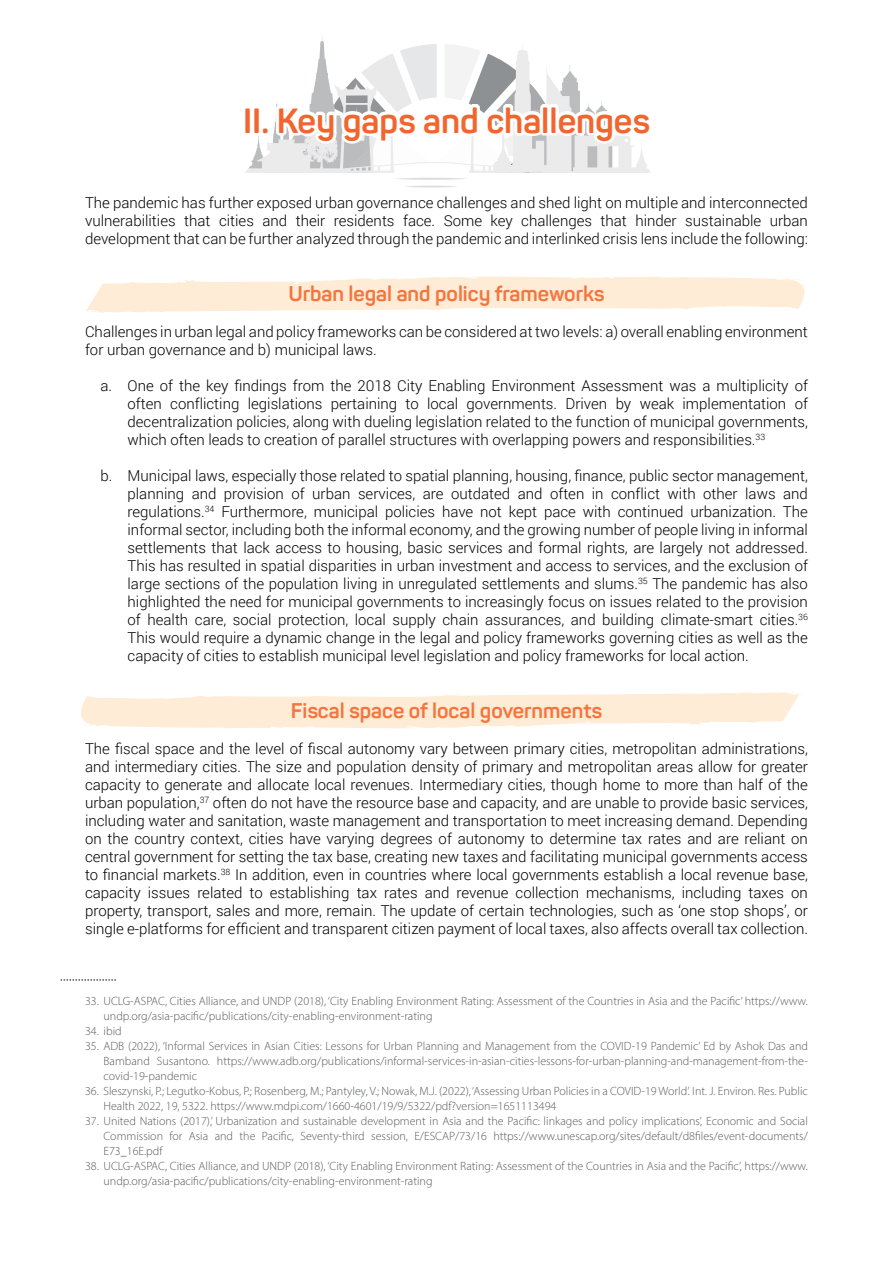
<style>
.page{position:relative;width:893px;height:1263px;background:#fff}
.page>*{position:absolute;margin:0;border:0;box-sizing:border-box;transform-origin:0 0}
.t1{font:700 34.5px "Panton";color:#f2652e}
.t2{font:700 21px "Panton";color:#f4753e}
.t3{font:300 15px/18px "Roboto";color:#000;text-align:justify}
.t4{font:300 12px/15px "Myriad Pro";color:#58595b}
</style>
<div class="page">
<svg style="left:406px;top:186px;width:50px;height:2px"></svg>
<svg style="left:85px;top:276px;width:720px;height:37px"></svg>
<svg style="left:81px;top:692px;width:718px;height:37px"></svg>
<svg style="left:245px;top:36px;width:406px;height:144px"></svg>
<svg style="left:61px;top:980px;width:55px;height:1px"></svg>
<h1 class="t1" style="left:243px;top:99px;width:408px">II. Key gaps and challenges</h1>
<p class="t3" style="left:85px;top:193px;width:724px">The pandemic has further exposed urban governance challenges and shed light on multiple and interconnected vulnerabilities that cities and their residents face. Some key challenges that hinder sustainable urban development that can be further analyzed through the pandemic and interlinked crisis lens include the following:</p>
<h2 class="t2" style="left:288px;top:281px;width:318px">Urban legal and policy frameworks</h2>
<p class="t3" style="left:85px;top:322px;width:724px">Challenges in urban legal and policy frameworks can be considered at two levels: a) overall enabling environment for urban governance and b) municipal laws.</p>
<p class="t3" style="left:128px;top:376px;width:682px;text-indent:-27px">a. One of the key findings from the 2018 City Enabling Environment Assessment was a multiplicity of often conflicting legislations pertaining to local governments. Driven by weak implementation of decentralization policies, along with dueling legislation related to the function of municipal governments, which often leads to creation of parallel structures with overlapping powers and responsibilities.<sup>33</sup></p>
<p class="t3" style="left:128px;top:466px;width:682px;text-indent:-27px">b. Municipal laws, especially those related to spatial planning, housing, finance, public sector management, planning and provision of urban services, are outdated and often in conflict with other laws and regulations.<sup>34</sup> Furthermore, municipal policies have not kept pace with continued urbanization. The informal sector, including both the informal economy, and the growing number of people living in informal settlements that lack access to housing, basic services and formal rights, are largely not addressed.<br>This has resulted in spatial disparities in urban investment and access to services, and the exclusion of large sections of the population living in unregulated settlements and slums.<sup>35</sup> The pandemic has also highlighted the need for municipal governments to increasingly focus on issues related to the provision of health care, social protection, local supply chain assurances, and building climate-smart cities.<sup>36<br></sup>This would require a dynamic change in the legal and policy frameworks governing cities as well as the capacity of cities to establish municipal level legislation and policy frameworks for local action.</p>
<h2 class="t2" style="left:291px;top:698px;width:313px">Fiscal space of local governments</h2>
<p class="t3" style="left:85px;top:739px;width:724px">The fiscal space and the level of fiscal autonomy vary between primary cities, metropolitan administrations, and intermediary cities. The size and population density of primary and metropolitan areas allow for greater capacity to generate and allocate local revenues. Intermediary cities, though home to more than half of the urban population,<sup>37</sup> often do not have the resource base and capacity, and are unable to provide basic services, including water and sanitation, waste management and transportation to meet increasing demand. Depending on the country context, cities have varying degrees of autonomy to determine tax rates and are reliant on central government for setting the tax base, creating new taxes and facilitating municipal governments access to financial markets.<sup>38</sup> In addition, even in countries where local governments establish a local revenue base, capacity issues related to establishing tax rates and revenue collection mechanisms, including taxes on property, transport, sales and more, remain. The update of certain technologies, such as ‘one stop shops’, or single e-platforms for efficient and transparent citizen payment of local taxes, also affects overall tax collection.</p>
<p class="t4" style="left:104px;top:993px;width:706px;text-indent:-18px">33. UCLG-ASPAC, Cities Alliance, and UNDP (2018), ‘City Enabling Environment Rating: Assessment of the Countries in Asia and the Pacific’ https://www. undp.org/asia-pacific/publications/city-enabling-environment-rating</p>
<p class="t4" style="left:85px;top:1023px;width:38px">34. ibid</p>
<p class="t4" style="left:104px;top:1038px;width:706px;text-align:justify;text-indent:-18px">35. ADB (2022), ‘Informal Services in Asian Cities: Lessons for Urban Planning and Management from the COVID-19 Pandemic’ Ed by Ashok Das and Bamband Susantono. https://www.adb.org/publications/informal-services-in-asian-cities-lessons-for-urban-planning-and-management-from-the&shy;covid-19-pandemic</p>
<p class="t4" style="left:104px;top:1083px;width:706px;text-indent:-18px">36. Sleszynski, P.; Legutko-Kobus, P.; Rosenberg, M.; Pantyley, V.; Nowak, M.J. (2022), ‘Assessing Urban Policies in a COVID-19 World’. Int. J. Environ. Res. Public<br>Health 2022, 19, 5322. https://www.mdpi.com/1660-4601/19/9/5322/pdf?version=1651113494</p>
<p class="t4" style="left:104px;top:1113px;width:706px;text-align:justify;text-indent:-18px">37. United Nations (2017),’ Urbanization and sustainable development in Asia and the Pacific: linkages and policy implications’, Economic and Social Commission for Asia and the Pacific, Seventy-third session, E/ESCAP/73/16 https://www.unescap.org/sites/default/d8files/event-documents/ E73_16E.pdf</p>
<p class="t4" style="left:104px;top:1158px;width:706px;text-indent:-18px">38. UCLG-ASPAC, Cities Alliance, and UNDP (2018), ‘City Enabling Environment Rating: Assessment of the Countries in Asia and the Pacific’, https://www. undp.org/asia-pacific/publications/city-enabling-environment-rating</p>
</div>
